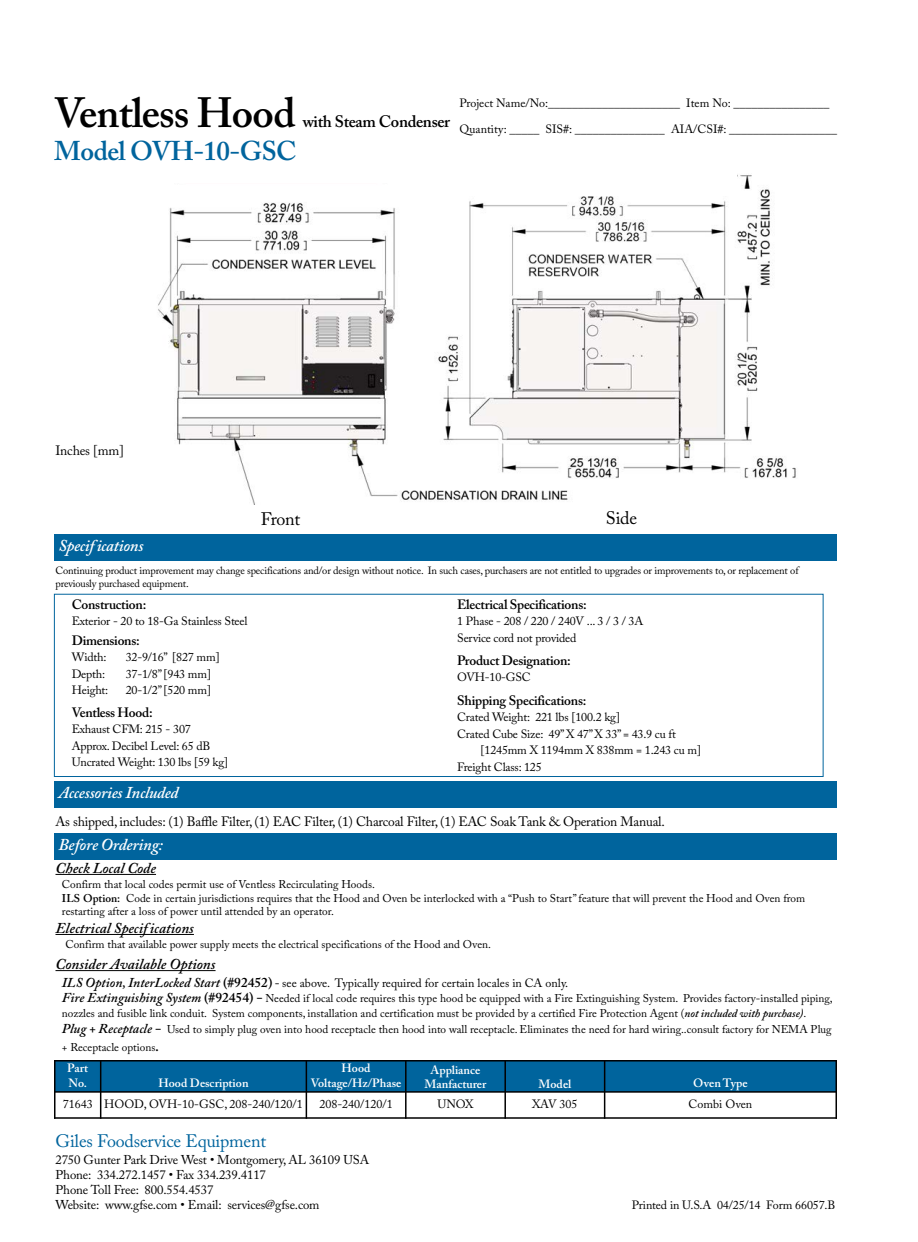
<style>
.page{position:relative;width:918px;height:1242px;background:#fff}
.page>*{position:absolute;margin:0;border:0;box-sizing:border-box;transform-origin:0 0}
.t1{font:600 42px "Adobe Caslon Pro";letter-spacing:-.02em;color:#000}
.t2{font:600 27px "Adobe Caslon Pro";letter-spacing:-.02em;color:#00649d}
.t3{font:18px "Adobe Caslon Pro";letter-spacing:-.01em;color:#00649d}
.t4{font:18px "Adobe Caslon Pro";letter-spacing:-.015em;color:#000}
.t5{font:italic 600 16.5px "Adobe Caslon Pro";letter-spacing:-.015em;color:#fff}
.t6{font:600 16.5px "Adobe Caslon Pro";letter-spacing:-.02em;color:#000}
.t7{font:italic 600 15px "Adobe Caslon Pro";color:#000}
.t8{font:13.5px "Adobe Caslon Pro";letter-spacing:-.015em;color:#000}
.t9{font:600 13.5px "Adobe Caslon Pro";letter-spacing:-.02em;color:#000}
.t10{font:12.75px/15px "Adobe Caslon Pro";letter-spacing:-.01em;color:#000}
.t11{font:12px/16.5px "Adobe Caslon Pro";letter-spacing:-.015em;color:#000}
.t12{font:600 12px/14.4px "Adobe Caslon Pro";color:#fff;text-align:center}
.t13{font:11.25px/15.8px "Adobe Caslon Pro";color:#000}
.t14{font:10.5px/13.5px "Adobe Caslon Pro";letter-spacing:-.015em;color:#000}
.s1{font-weight:600}
.s2{font-weight:600;font-style:italic;font-size:13.5px}
.s3{font-weight:600;font-size:13.5px}
.s4{font-weight:600;font-style:italic;font-size:15px}
.s5{font-weight:600;font-style:italic}
</style>
<div class="page">
<div style="left:54px;top:594px;width:770px;height:183px;border:1px solid #00649d"></div>
<div style="left:54px;top:534px;width:783px;height:27px;background:#00649d"></div>
<div style="left:54px;top:781px;width:783px;height:27px;background:#00649d"></div>
<hr style="left:55px;top:970px;width:161px;height:1px;background:#000">
<hr style="left:56px;top:874px;width:100px;height:1px;background:#000">
<hr style="left:55px;top:934px;width:139px;height:1px;background:#000">
<div style="left:54px;top:833px;width:783px;height:27px;background:#00649d"></div>
<div style="left:54px;top:1060px;width:47px;height:32px;background:#00649d"></div>
<div style="left:101px;top:1060px;width:205px;height:32px;background:#00649d"></div>
<div style="left:306px;top:1060px;width:100px;height:32px;background:#00649d"></div>
<div style="left:406px;top:1060px;width:99px;height:32px;background:#00649d"></div>
<div style="left:505px;top:1060px;width:100px;height:32px;background:#00649d"></div>
<div style="left:605px;top:1060px;width:232px;height:32px;background:#00649d"></div>
<hr style="left:54px;top:1060px;width:2px;height:59px;background:#000">
<hr style="left:100px;top:1060px;width:1px;height:59px;background:#000">
<hr style="left:306px;top:1060px;width:1px;height:59px;background:#000">
<hr style="left:405px;top:1060px;width:2px;height:59px;background:#000">
<hr style="left:504px;top:1060px;width:2px;height:59px;background:#000">
<hr style="left:604px;top:1060px;width:1px;height:59px;background:#000">
<hr style="left:836px;top:1060px;width:1px;height:59px;background:#000">
<hr style="left:54px;top:1060px;width:783px;height:2px;background:#000">
<hr style="left:54px;top:1091px;width:783px;height:2px;background:#000">
<hr style="left:54px;top:1117px;width:783px;height:2px;background:#000">
<img style="left:158px;top:174px;width:638px;height:330px">
<div style="left:157px;top:166px;width:580px;height:16px;background:#fff"></div>
<h1 class="t1" style="left:54px;top:97px;width:243px">Ventless Hood</h1>
<h3 class="t6" style="left:303px;top:115px;width:149px">with Steam Condenser</h3>
<h2 class="t2" style="left:54px;top:141px;width:244px">Model OVH-10-GSC</h2>
<p class="t11" style="left:459px;top:92px;width:379px;line-height:25.2px">Project Name/No:______________________ Item No: ________________<br>Quantity: _____ SIS#: _______________ AIA/CSI#: __________________</p>
<p class="t8" style="left:56px;top:446px;width:70px">Inches [mm]</p>
<h3 class="t5" style="left:58px;top:540px;width:87px">Specif ications</h3>
<h3 class="t4" style="left:261px;top:512px;width:41px">Front</h3>
<h3 class="t4" style="left:606px;top:511px;width:33px">Side</h3>
<p class="t14" style="left:56px;top:565px;width:745px">Continuing product improvement may change specifications and/or design without notice. In such cases, purchasers are not entitled to upgrades or improvements to, or replacement of previously purchased equipment.</p>
<p class="t9" style="left:72px;top:599px;width:76px">Construction:</p>
<p class="t11" style="left:72px;top:614px;width:177px">Exterior - 20 to 18-Ga Stainless Steel</p>
<p class="t9" style="left:72px;top:635px;width:70px">Dimensions:</p>
<p class="t11" style="left:72px;top:650px;width:36px">Width:</p>
<p class="t11" style="left:126px;top:650px;width:96px">32-9/16” [827 mm]</p>
<p class="t11" style="left:72px;top:667px;width:35px">Depth:</p>
<p class="t11" style="left:126px;top:667px;width:87px">37-1/8” [943 mm]</p>
<p class="t11" style="left:72px;top:683px;width:38px">Height:</p>
<p class="t11" style="left:126px;top:683px;width:87px">20-1/2” [520 mm]</p>
<p class="t9" style="left:72px;top:707px;width:83px">Ventless Hood:</p>
<p class="t11" style="left:72px;top:722px;width:158px">Exhaust CFM: 215 - 307<br>Approx. Decibel Level: 65 dB<br>Uncrated Weight: 130 lbs [59 kg]</p>
<h3 class="t5" style="left:58px;top:787px;width:121px">Accessories Included</h3>
<p class="t9" style="left:457px;top:599px;width:131px">Electrical Specifications:</p>
<p class="t11" style="left:457px;top:615px;width:188px">1 Phase - 208 / 220 / 240V ... 3 / 3 / 3A<br>Service cord not provided</p>
<p class="t9" style="left:457px;top:655px;width:115px">Product Designation:</p>
<p class="t11" style="left:457px;top:671px;width:75px">OVH-10-GSC</p>
<p class="t9" style="left:457px;top:695px;width:131px">Shipping Specifications:</p>
<p class="t11" style="left:457px;top:710px;width:164px">Crated Weight: 221 lbs [100.2 kg]</p>
<p class="t11" style="left:457px;top:727px;width:220px">Crated Cube Size: 49” X 47” X 33” = 43.9 cu ft</p>
<p class="t11" style="left:480px;top:743px;width:222px">[1245mm X 1194mm X 838mm = 1.243 cu m]</p>
<p class="t11" style="left:457px;top:760px;width:86px">Freight Class: 125</p>
<p class="t8" style="left:56px;top:816px;width:611px">As shipped, includes: (1) Baffle Filter, (1) EAC Filter, (1) Charcoal Filter, (1) EAC Soak Tank &amp; Operation Manual.</p>
<h3 class="t5" style="left:58px;top:839px;width:106px">Before Ordering:</h3>
<h3 class="t7" style="left:55px;top:862px;width:102px">Check Local Code</h3>
<p class="t13" style="left:62px;top:879px;width:745px;line-height:13.5px">Confirm that local codes permit use of Ventless Recirculating Hoods.<br><span class="s1">ILS Option:</span> Code in certain jurisdictions requires that the Hood and Oven be interlocked with a “Push to Start” feature that will prevent the Hood and Oven from restarting after a loss of power until attended by an operator.</p>
<h3 class="t7" style="left:55px;top:922px;width:140px">Electrical Specif ications</h3>
<p class="t13" style="left:65px;top:938px;width:427px">Confirm that available power supply meets the electrical specifications of the Hood and Oven.</p>
<h3 class="t7" style="left:55px;top:959px;width:162px">Consider Available Options</h3>
<p class="t11" style="left:62px;top:976px;width:508px"><span class="s2">ILS Option, InterLocked Start</span> <span class="s3">(#92452)</span> <span class="s1">-</span> see above. Typically required for certain locales in CA only.</p>
<p class="t13" style="left:62px;top:992px;width:772px"><span class="s2">Fire Extinguishing System</span> <span class="s3">(#92454)</span> <span class="s4">-</span> Needed if local code requires this type hood be equipped with a Fire Extinguishing System. Provides factory-installed piping, nozzles and fusible link conduit. System components, installation and certification must be provided by a certified Fire Protection Agent (<span class="s5">not included with purchase)</span>.<br><span class="s2">Plug + Receptacle</span> <span class="s4">-</span> Used to simply plug oven into hood receptacle then hood into wall receptacle. Eliminates the need for hard wiring..consult factory for NEMA Plug</p>
<p class="t13" style="left:62px;top:1041px;width:99px">+ Receptacle options<span class="s4">.</span></p>
<p class="t12" style="left:67px;top:1062px;width:22px;text-align:left">Part<br>No.</p>
<p class="t12" style="left:158px;top:1077px;width:92px">Hood Description</p>
<p class="t12" style="left:311px;top:1062px;width:92px">Hood<br>Voltage/Hz/Phase</p>
<p class="t12" style="left:425px;top:1064px;width:63px">Appliance<br>Manfacturer</p>
<p class="t12" style="left:539px;top:1078px;width:34px">Model</p>
<p class="t12" style="left:693px;top:1077px;width:56px">Oven Type</p>
<p class="t11" style="left:63px;top:1097px;width:242px">7 1643 HOOD, OVH-10-GSC, 208-240/120/1</p>
<p class="t11" style="left:319px;top:1097px;width:75px">208-240/120/1</p>
<p class="t11" style="left:437px;top:1097px;width:38px">UNOX</p>
<p class="t11" style="left:532px;top:1097px;width:47px">XAV 305</p>
<p class="t11" style="left:689px;top:1097px;width:65px">Combi Oven</p>
<h3 class="t3" style="left:56px;top:1135px;width:212px">Giles Foodservice Equipment</h3>
<p class="t10" style="left:56px;top:1154px;width:315px">2750 Gunter Park Drive West • Montgomery, AL 36109 USA Phone: 334.272.1457 • Fax 334.239.4117<br>Phone Toll Free: 800.554.4537<br>Website: www.gfse.com • Email: services@gfse.com</p>
<p class="t11" style="left:632px;top:1198px;width:205px">Printed in U.S.A 04/25/14 Form 66057.B</p>
</div>
